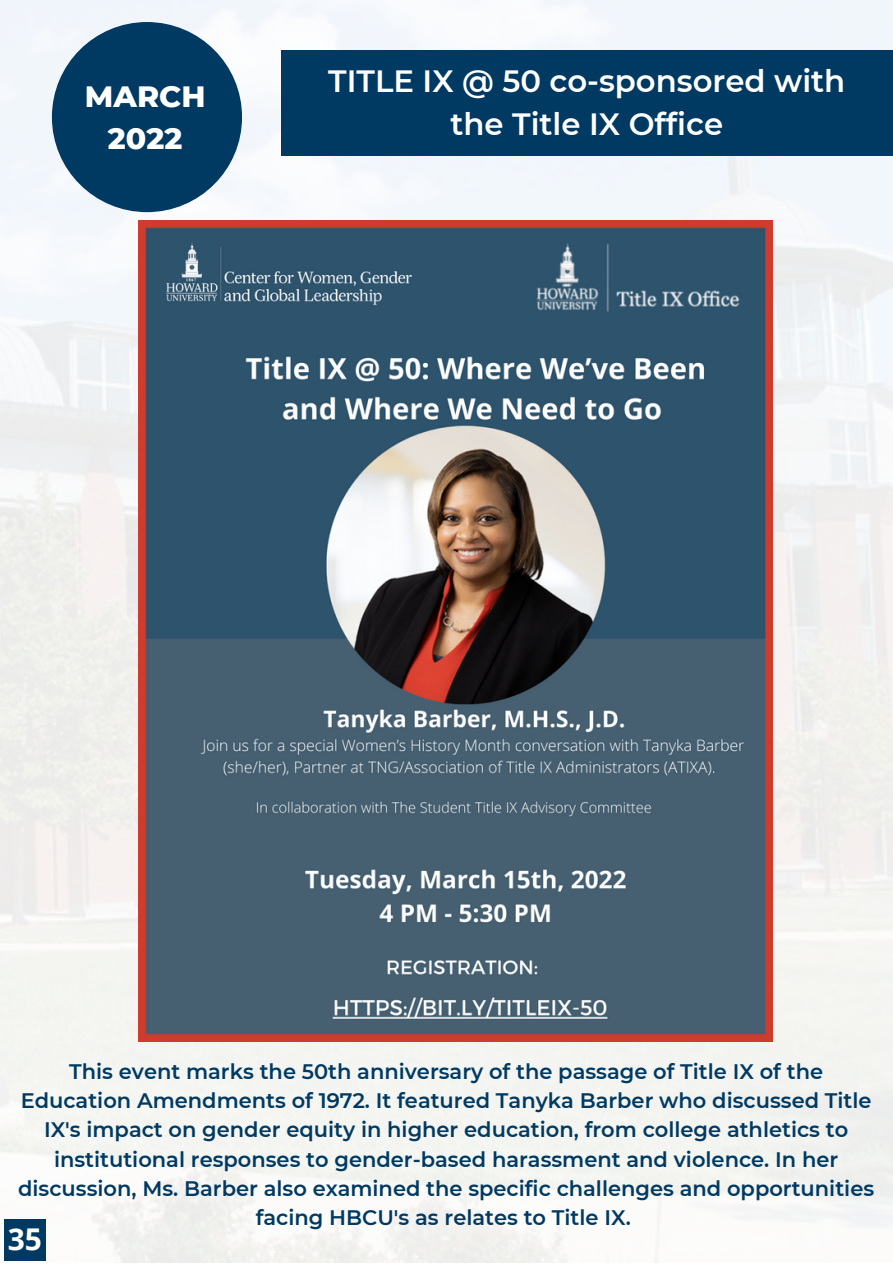
<style>
.page{position:relative;width:893px;height:1264px;background:#fff}
.page>*{position:absolute;margin:0;border:0;box-sizing:border-box;transform-origin:0 0}
.t1{font:600 30.75px/42.8px "Montserrat";color:#fff;text-align:center}
.t2{font:800 30px "Montserrat";color:#fff}
.t3{font:700 30px "Open Sans";color:#fff}
.t4{font:600 21px/29.2px "Montserrat";color:#003a63;text-align:center}
</style>
<div class="page">
<img style="left:0;top:0;width:892px;height:1262px">
<div style="left:281px;top:51px;width:611px;height:105px;background:#003a63"></div>
<div style="left:52px;top:22px;width:190px;height:190px;background:#003a63;border-radius:50%"></div>
<img style="left:138px;top:220px;width:634px;height:821px">
<div style="left:4px;top:1219px;width:41px;height:41px;background:#003a63"></div>
<p class="t2" style="left:85px;top:78px;width:122px">MARCH</p>
<p class="t2" style="left:108px;top:119px;width:76px">2022</p>
<p class="t1" style="left:328px;top:59px;width:518px">TITLE IX @ 50 co-sponsored with the Title IX Office</p>
<p class="t4" style="left:18px;top:1056px;width:857px">This event marks the 50th anniversary of the passage of Title IX of the Education Amendments of 1972. It featured Tanyka Barber who discussed Title IX's impact on gender equity in higher education, from college athletics to institutional responses to gender-based harassment and violence. In her discussion, Ms. Barber also examined the specific challenges and opportunities facing HBCU's as relates to Title IX.</p>
<p class="t3" style="left:8px;top:1218px;width:36px">35</p>
</div>
